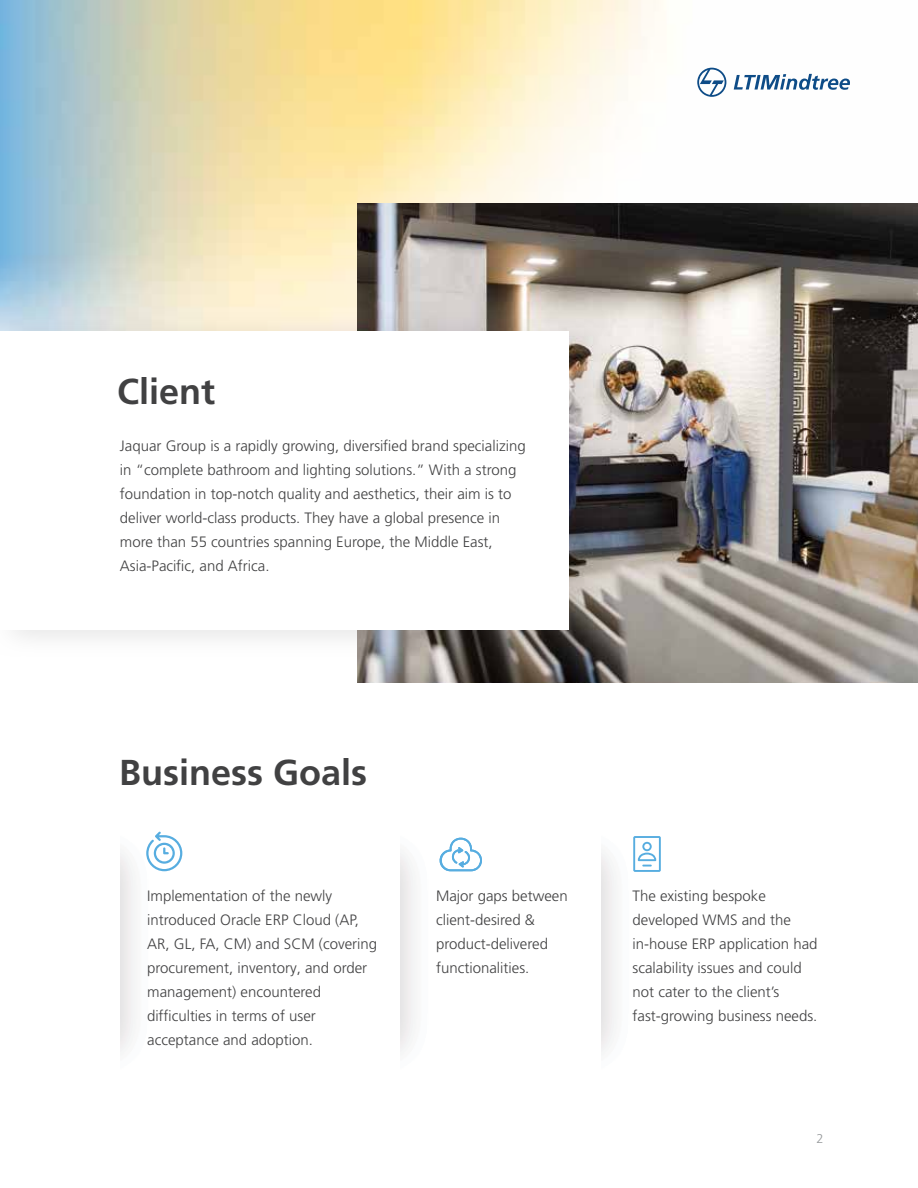
<style>
.page{position:relative;width:918px;height:1188px;background:#fff}
.page>*{position:absolute;margin:0;border:0;box-sizing:border-box;transform-origin:0 0}
.t1{font:700 36px "Frutiger LT Pro";color:#414142}
.t2{font:300 15px/24px "Frutiger LT Pro";color:#414142}
.t3{font:300 12.75px "Frutiger LT Pro";color:#96999b}
</style>
<div class="page">
<img style="left:357px;top:203px;width:561px;height:479px">
<svg style="left:697px;top:68px;width:29px;height:29px"></svg>
<svg style="left:734px;top:74px;width:116px;height:16px"></svg>
<img style="left:0;top:312px;width:613px;height:345px">
<div style="left:0;top:332px;width:569px;height:298px;background:#fff"></div>
<svg style="left:146px;top:832px;width:36px;height:39px"></svg>
<svg style="left:439px;top:838px;width:43px;height:33px"></svg>
<svg style="left:633px;top:836px;width:28px;height:36px"></svg>
<h1 class="t1" style="left:117px;top:370px;width:100px">Client</h1>
<p class="t2" style="left:120px;top:434px;width:407px">Jaquar Group is a rapidly growing, diversified brand specializing in “complete bathroom and lighting solutions.” With a strong foundation in top-notch quality and aesthetics, their aim is to deliver world-class products. They have a global presence in more than 55 countries spanning Europe, the Middle East, Asia-Pacific, and Africa.</p>
<h1 class="t1" style="left:119px;top:752px;width:249px">Business Goals</h1>
<p class="t2" style="left:147px;top:884px;width:232px">Implementation of the newly introduced Oracle ERP Cloud (AP,<br>AR, GL, FA, CM) and SCM (covering procurement, inventory, and order management) encountered difficulties in terms of user acceptance and adoption.</p>
<p class="t2" style="left:436px;top:884px;width:133px">Major gaps between client-desired &amp; product-delivered functionalities.</p>
<p class="t2" style="left:633px;top:884px;width:187px">The existing bespoke developed WMS and the in-house ERP application had scalability issues and could not cater to the client’s fast-growing business needs.</p>
<p class="t3" style="left:816px;top:1131px;width:9px">2</p>
</div>
